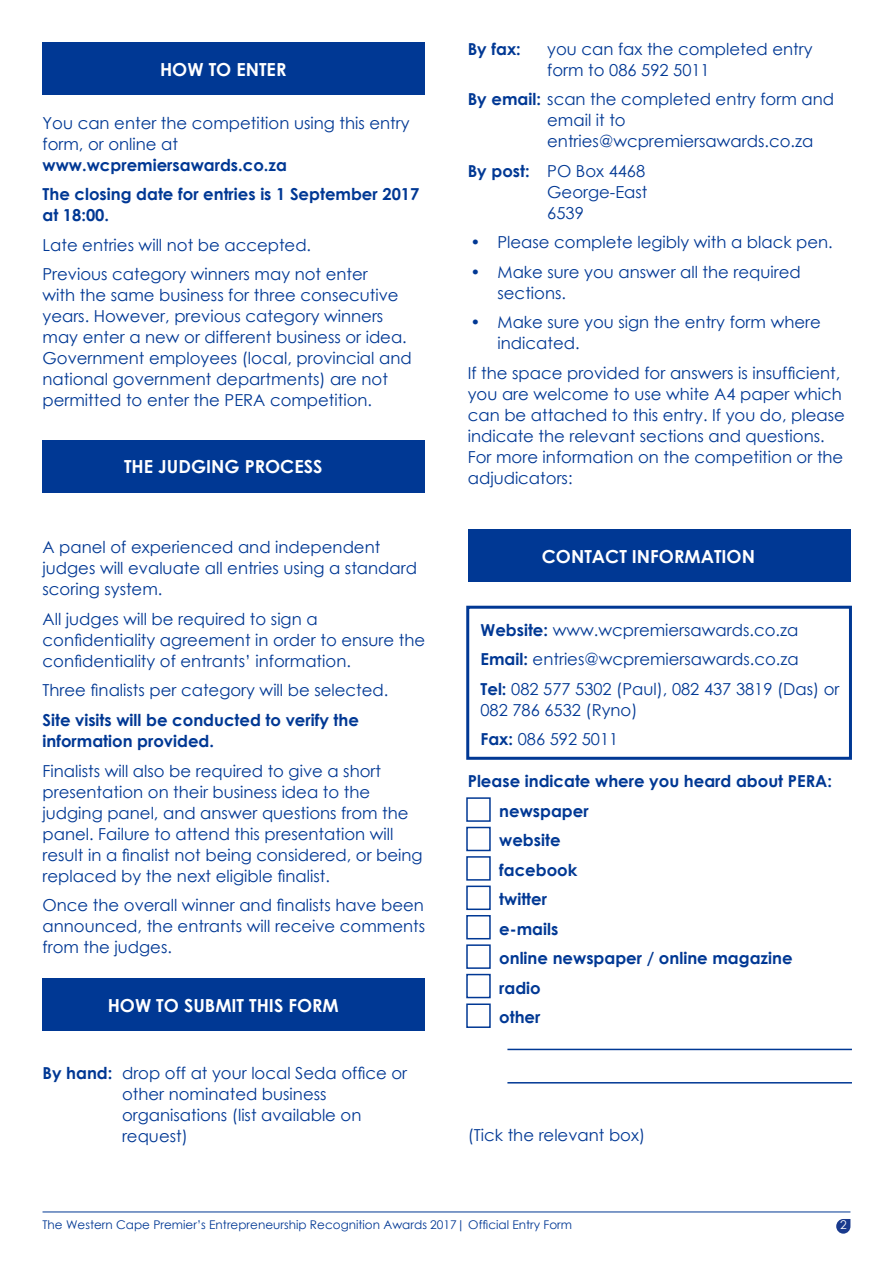
<style>
.page{position:relative;width:893px;height:1263px;background:#fff}
.page>*{position:absolute;margin:0;border:0;box-sizing:border-box;transform-origin:0 0}
.t1{font:700 18px "Century Gothic";color:#fff}
.body{font:16.5px/21px "Century Gothic";color:#003894}
.body-2{font:700 16.5px/21px "Century Gothic";color:#003894}
.t2{font:12px "Century Gothic";color:#003894}
.t3{font:12px "Century Gothic";color:#fff}
.s1{font-weight:700}
</style>
<div class="page">
<svg style="left:836px;top:1219px;width:14px;height:14px"></svg>
<hr style="left:43px;top:1211px;width:807px;height:1px;background:#003894">
<div style="left:43px;top:43px;width:382px;height:52px;background:#003894"></div>
<div style="left:43px;top:440px;width:382px;height:53px;background:#003894"></div>
<div style="left:468px;top:529px;width:382px;height:53px;background:#003894"></div>
<div style="left:43px;top:978px;width:382px;height:53px;background:#003894"></div>
<div style="left:466px;top:606px;width:386px;height:154px;border:3px solid #003894"></div>
<div style="left:466px;top:797px;width:25px;height:25px;border:2px solid #003894"></div>
<div style="left:466px;top:827px;width:25px;height:24px;border:2px solid #003894"></div>
<div style="left:466px;top:856px;width:25px;height:25px;border:2px solid #003894"></div>
<div style="left:466px;top:885px;width:25px;height:25px;border:2px solid #003894"></div>
<div style="left:466px;top:915px;width:25px;height:24px;border:2px solid #003894"></div>
<div style="left:466px;top:974px;width:25px;height:24px;border:2px solid #003894"></div>
<div style="left:466px;top:1003px;width:25px;height:25px;border:2px solid #003894"></div>
<div style="left:466px;top:944px;width:25px;height:25px;border:2px solid #003894"></div>
<hr style="left:507px;top:1049px;width:345px;height:1px;background:#003894">
<hr style="left:507px;top:1082px;width:345px;height:1px;background:#003894">
<p class="t1" style="left:160px;top:55px;width:128px">HOW TO ENTER</p>
<p class="body" style="left:43px;top:112px;width:369px">You can enter the competition using this entry form, or online at <span class="s1">www.wcpremiersawards.co.za</span></p>
<p class="body-2" style="left:43px;top:183px;width:378px">The closing date for entries is 1 September 2017 at 18:00.</p>
<p class="body" style="left:43px;top:234px;width:270px">Late entries will not be accepted.</p>
<p class="body" style="left:43px;top:264px;width:371px">Previous category winners may not enter<br>with the same business for three consecutive years. However, previous category winners may enter a new or different business or idea.<br>Government employees (local, provincial and national government departments) are not permitted to enter the PERA competition.</p>
<p class="t1" style="left:124px;top:453px;width:200px">THE JUDGING PROCESS</p>
<p class="body" style="left:43px;top:537px;width:376px">A panel of experienced and independent judges will evaluate all entries using a standard scoring system.</p>
<p class="body" style="left:43px;top:608px;width:384px">All judges will be required to sign a confidentiality agreement in order to ensure the confidentiality of entrants’ information.</p>
<p class="body" style="left:43px;top:680px;width:347px">Three finalists per category will be selected.</p>
<p class="body-2" style="left:43px;top:709px;width:318px">Site visits will be conducted to verify the information provided.</p>
<p class="body" style="left:43px;top:760px;width:382px">Finalists will also be required to give a short presentation on their business idea to the judging panel, and answer questions from the panel. Failure to attend this presentation will result in a finalist not being considered, or being replaced by the next eligible finalist.</p>
<p class="body" style="left:43px;top:894px;width:384px;text-align:justify">Once the overall winner and finalists have been announced, the entrants will receive comments from the judges.</p>
<p class="t1" style="left:108px;top:991px;width:233px">HOW TO SUBMIT THIS FORM</p>
<p class="body" style="left:122px;top:1062px;width:287px;text-indent:-79px"><span class="s1">By hand:</span> drop off at your local Seda office or other nominated business organisations (list available on request)</p>
<p class="body-2" style="left:468px;top:38px;width:55px">By fax:</p>
<p class="body" style="left:547px;top:38px;width:267px">you can fax the completed entry form to 086 592 5011</p>
<p class="body" style="left:547px;top:89px;width:288px;text-indent:-79px"><span class="s1">By email:</span> scan the completed entry form and email it to</p>
<p class="body" style="left:547px;top:131px;width:268px">entries@wcpremiersawards.co.za</p>
<p class="body" style="left:468px;top:160px;width:179px"><span class="s1">By post:</span> PO Box 4468</p>
<p class="body" style="left:547px;top:181px;width:102px">George-East</p>
<p class="body" style="left:547px;top:202px;width:38px">6539</p>
<p class="body" style="left:470px;top:232px;width:364px">• Please complete legibly with a black pen.</p>
<p class="body" style="left:497px;top:261px;width:305px;text-indent:-27px">• Make sure you answer all the required sections.</p>
<p class="body" style="left:497px;top:312px;width:325px;text-indent:-27px">• Make sure you sign the entry form where indicated.</p>
<p class="body" style="left:468px;top:362px;width:379px">If the space provided for answers is insufficient, you are welcome to use white A4 paper which can be attached to this entry. If you do, please indicate the relevant sections and questions.</p>
<p class="body" style="left:468px;top:446px;width:377px">For more information on the competition or the adjudicators:</p>
<p class="t1" style="left:542px;top:542px;width:215px">CONTACT INFORMATION</p>
<p class="body" style="left:480px;top:619px;width:319px"><span class="s1">Website:</span> www.wcpremiersawards.co.za</p>
<p class="body" style="left:480px;top:648px;width:320px"><span class="s1">Email:</span> entries@wcpremiersawards.co.za</p>
<p class="body" style="left:480px;top:678px;width:361px"><span class="s1">Tel:</span> 082 577 5302 (Paul), 082 437 3819 (Das) or<br>082 786 6532 (Ryno)</p>
<p class="body" style="left:480px;top:728px;width:139px"><span class="s1">Fax:</span> 086 592 5011</p>
<p class="body-2" style="left:468px;top:770px;width:366px">Please indicate where you heard about PERA:</p>
<p class="body-2" style="left:499px;top:799px;width:91px">newspaper</p>
<p class="body-2" style="left:499px;top:829px;width:63px">website</p>
<p class="body-2" style="left:499px;top:858px;width:80px">facebook</p>
<p class="body-2" style="left:499px;top:888px;width:49px">twitter</p>
<p class="body-2" style="left:499px;top:917px;width:61px">e-mails</p>
<p class="body-2" style="left:499px;top:947px;width:295px">online newspaper / online magazine</p>
<p class="body-2" style="left:499px;top:977px;width:43px">radio</p>
<p class="body-2" style="left:499px;top:1006px;width:43px">other</p>
<p class="body" style="left:468px;top:1125px;width:179px">(Tick the relevant box)</p>
<p class="t2" style="left:43px;top:1217px;width:531px">The Western Cape Premier’s Entrepreneurship Recognition Awards 2017| Official Entry Form</p>
<p class="t3" style="left:840px;top:1217px;width:8px">2</p>
</div>
